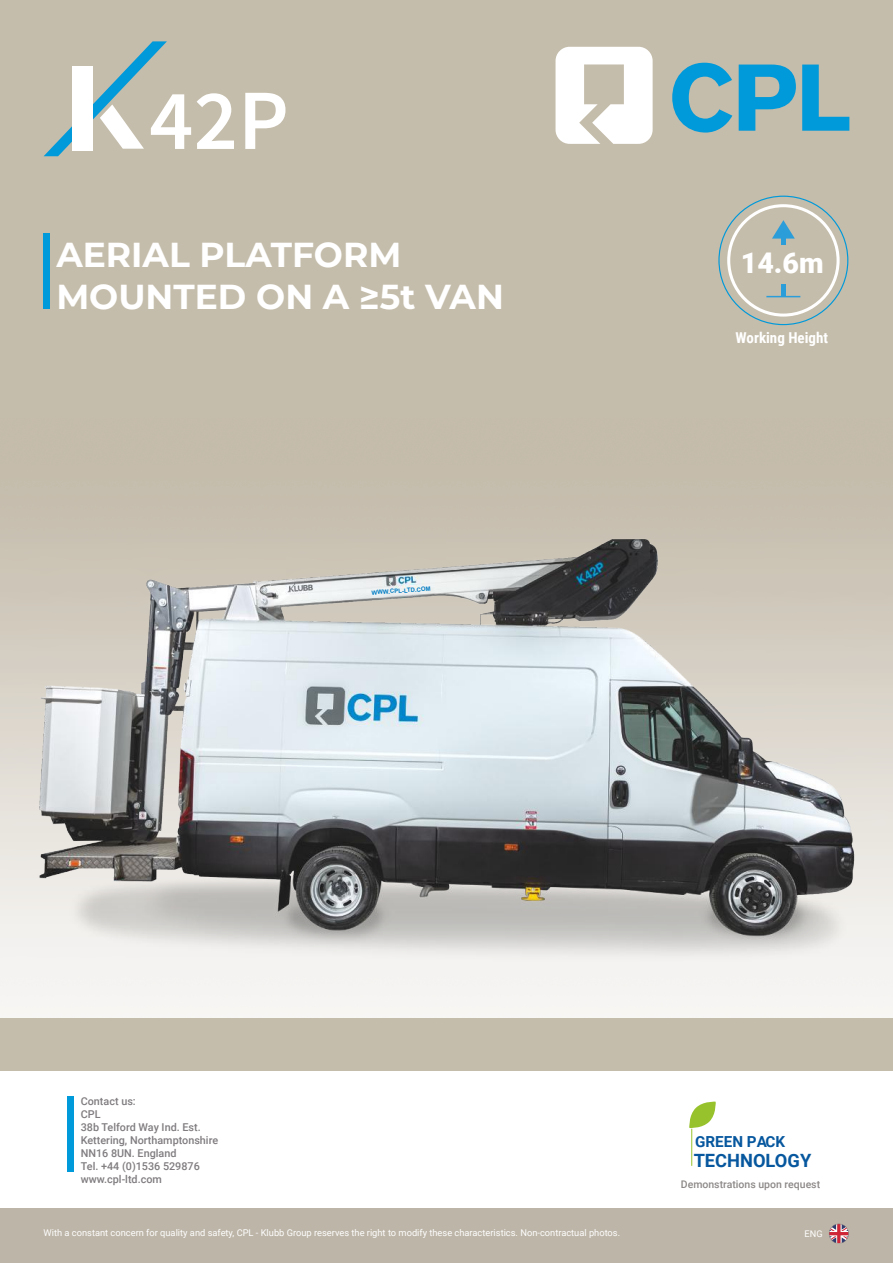
<style>
.page{position:relative;width:893px;height:1263px;background:#fff}
.page>*{position:absolute;margin:0;border:0;box-sizing:border-box;transform-origin:0 0}
.t1{font:700 34.5px/41.4px "Montserrat";color:#fff}
.t2{font:900 28.5px "Roboto";color:#fff}
.t3{font:700 18.3px "Roboto";color:#06579e}
.t4{font:700 15.3px "Roboto";color:#06579e}
.t5{font:700 15px "Roboto Condensed";color:#fff}
.t6{font:500 10.8px/12.9px "Roboto";color:#807c7f}
.t7{font:500 10.5px "Roboto";color:#8c8887}
.t8{font:9.3px "Roboto";color:#fff}
.t9{font:9.15px "Roboto";color:#fff}
.t10{font:700 6px "Arial";color:#007cc2}
</style>
<div class="page">
<div style="left:0;top:0;width:893px;height:1070px;background:#c5bdab"></div>
<div style="left:0;top:1208px;width:893px;height:55px;background:#bdb5a7"></div>
<svg style="left:672px;top:63px;width:60px;height:70px"></svg>
<svg style="left:739px;top:65px;width:57px;height:66px"></svg>
<svg style="left:802px;top:65px;width:47px;height:66px"></svg>
<svg style="left:555px;top:47px;width:98px;height:97px"></svg>
<div style="left:44px;top:234px;width:6px;height:75px;background:#0099da"></div>
<div style="left:727px;top:204px;width:113px;height:113px;border:3px solid #fff;border-radius:50%"></div>
<div style="left:781px;top:284px;width:5px;height:13px;background:#2b9ed9"></div>
<hr style="left:766px;top:296px;width:34px;height:1px;background:#2b9ed9">
<svg style="left:772px;top:220px;width:23px;height:24px"></svg>
<div style="left:67px;top:1097px;width:6px;height:75px;background:#0099da"></div>
<svg style="left:829px;top:1224px;width:20px;height:19px"></svg>
<svg style="left:44px;top:41px;width:147px;height:115px"></svg>
<svg style="left:197px;top:93px;width:37px;height:56px"></svg>
<svg style="left:245px;top:93px;width:40px;height:56px"></svg>
<img style="left:0;top:538px;width:893px;height:478px">
<svg style="left:689px;top:1101px;width:27px;height:28px"></svg>
<hr style="left:691px;top:1129px;width:1px;height:37px;background:#97c22c">
<h1 class="t1" style="left:56px;top:233px;width:449px">AERIAL PLATFORM<br>MOUNTED ON A ≥5t VAN</h1>
<h2 class="t2" style="left:741px;top:243px;width:84px">14.6m</h2>
<h3 class="t5" style="left:735px;top:327px;width:94px">Working Height</h3>
<p class="t10" style="left:371px;top:589px;width:61px;rotate:-4deg">WWW.CPL-LTD.COM</p>
<p class="t6" style="left:81px;top:1094px;width:139px">Contact us:<br>CPL<br>38b Telford Way Ind. Est.<br>Kettering, Northamptonshire<br>NN16 8UN. England<br>Tel. +44 (0)1536 529876 www.cpl-ltd.com</p>
<p class="t8" style="left:44px;top:1226px;width:578px">With a constant concern for quality and safety, CPL - Klubb Group reserves the right to modify these characteristics. Non-contractual photos.</p>
<h3 class="t4" style="left:695px;top:1130px;width:91px">GREEN PACK</h3>
<h3 class="t3" style="left:694px;top:1147px;width:119px">TECHNOLOGY</h3>
<p class="t7" style="left:681px;top:1177px;width:141px">Demonstrations upon request</p>
<p class="t9" style="left:805px;top:1227px;width:20px">ENG</p>
</div>
